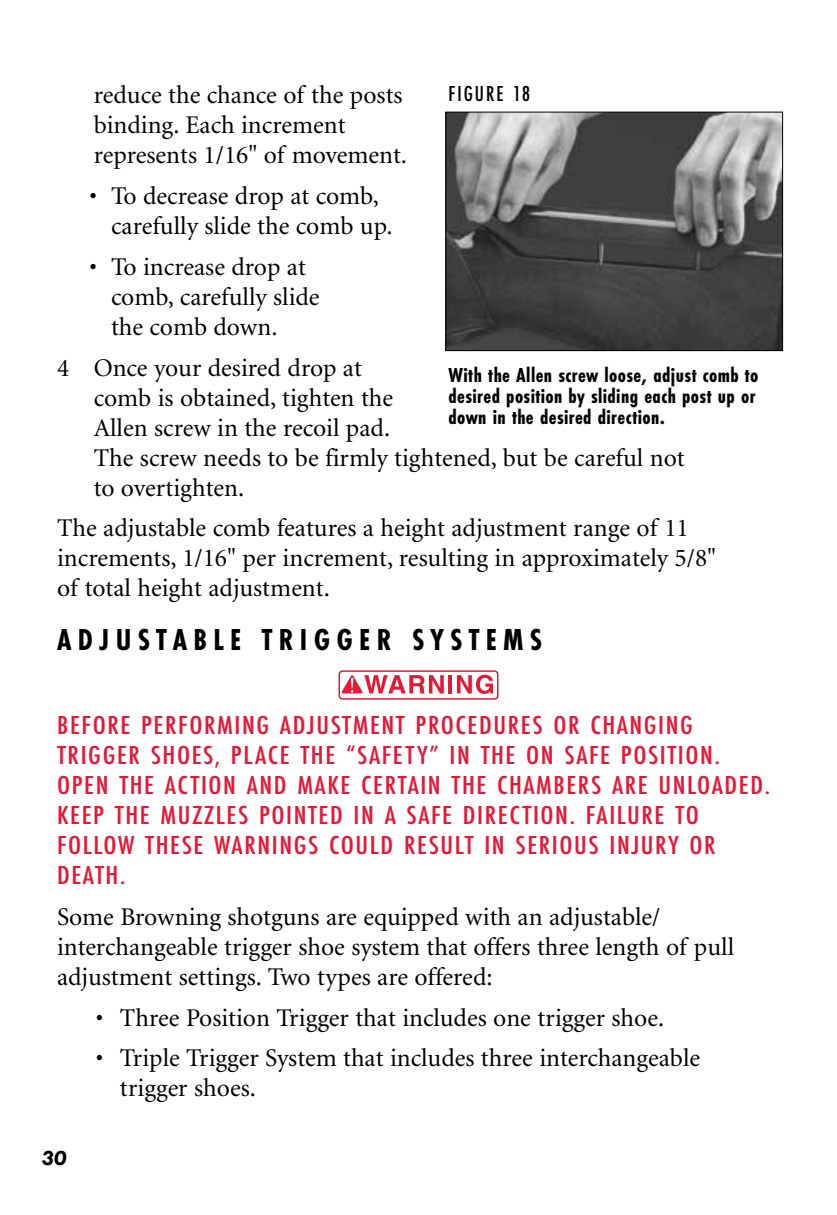
<style>
.page{position:relative;width:837px;height:1215px;background:#fff}
.page>*{position:absolute;margin:0;border:0;box-sizing:border-box;transform-origin:0 0}
.t1{font:700 31.5px "Futura PT Cond";letter-spacing:.2em;color:#000}
.t2{font:500 27px/30px "Futura PT Cond";letter-spacing:.05em;color:#e31937;scale:1.15 1}
.t3{font:25.5px/30px "Minion";color:#000}
.t4{font:500 22.5px "Futura PT Cond";letter-spacing:.085em;color:#000}
.t5{font:700 21px/21px "Futura PT Cond";letter-spacing:.02em;color:#000}
.t6{font:italic 800 21px "Futura PT";color:#000}
</style>
<div class="page">
<svg style="left:338px;top:670px;width:160px;height:30px"></svg>
<img style="left:447px;top:114px;width:334px;height:235px">
<div style="left:445px;top:112px;width:338px;height:239px;border:1px solid #000"></div>
<p class="t3" style="left:94px;top:81px;width:315px">reduce the chance of the posts binding. Each increment represents 1/16" of movement.</p>
<p class="t3" style="left:111px;top:182px;width:283px;text-indent:-22px">• To decrease drop at comb, carefully slide the comb up.</p>
<p class="t3" style="left:111px;top:253px;width:210px;text-indent:-22px">• To increase drop at comb, carefully slide the comb down.</p>
<p class="t3" style="left:94px;top:353px;width:593px;text-indent:-37px">4 Once your desired drop at<br>comb is obtained, tighten the<br>Allen screw in the recoil pad.<br>The screw needs to be firmly tightened, but be careful not to overtighten.</p>
<p class="t3" style="left:57px;top:514px;width:661px">The adjustable comb features a height adjustment range of 11 increments, 1/16" per increment, resulting in approximately 5/8" of total height adjustment.</p>
<p class="t1" style="left:57px;top:622px;width:486px">ADJUSTABLE TRIGGER SYSTEMS</p>
<p class="t4" style="left:449px;top:80px;width:83px">FIGURE 18</p>
<p class="t5" style="left:448px;top:364px;width:311px">With the Allen screw loose, adjust comb to desired position by sliding each post up or down in the desired direction.</p>
<p class="t2" style="left:57px;top:710px;width:622px">BEFORE PERFORMING ADJUSTMENT PROCEDURES OR CHANGING TRIGGER SHOES, PLACE THE “SAFETY” IN THE ON SAFE POSITION.<br>OPEN THE ACTION AND MAKE CERTAIN THE CHAMBERS ARE UNLOADED.<br>KEEP THE MUZZLES POINTED IN A SAFE DIRECTION. FAILURE TO FOLLOW THESE WARNINGS COULD RESULT IN SERIOUS INJURY OR DEATH.</p>
<p class="t3" style="left:57px;top:903px;width:679px">Some Browning shotguns are equipped with an adjustable/ interchangeable trigger shoe system that offers three length of pull adjustment settings. Two types are offered:</p>
<p class="t3" style="left:96px;top:1003px;width:570px">• Three Position Trigger that includes one trigger shoe.</p>
<p class="t3" style="left:120px;top:1044px;width:582px;text-indent:-24px">• Triple Trigger System that includes three interchangeable trigger shoes.</p>
<p class="t6" style="left:41px;top:1145px;width:26px">30</p>
</div>
